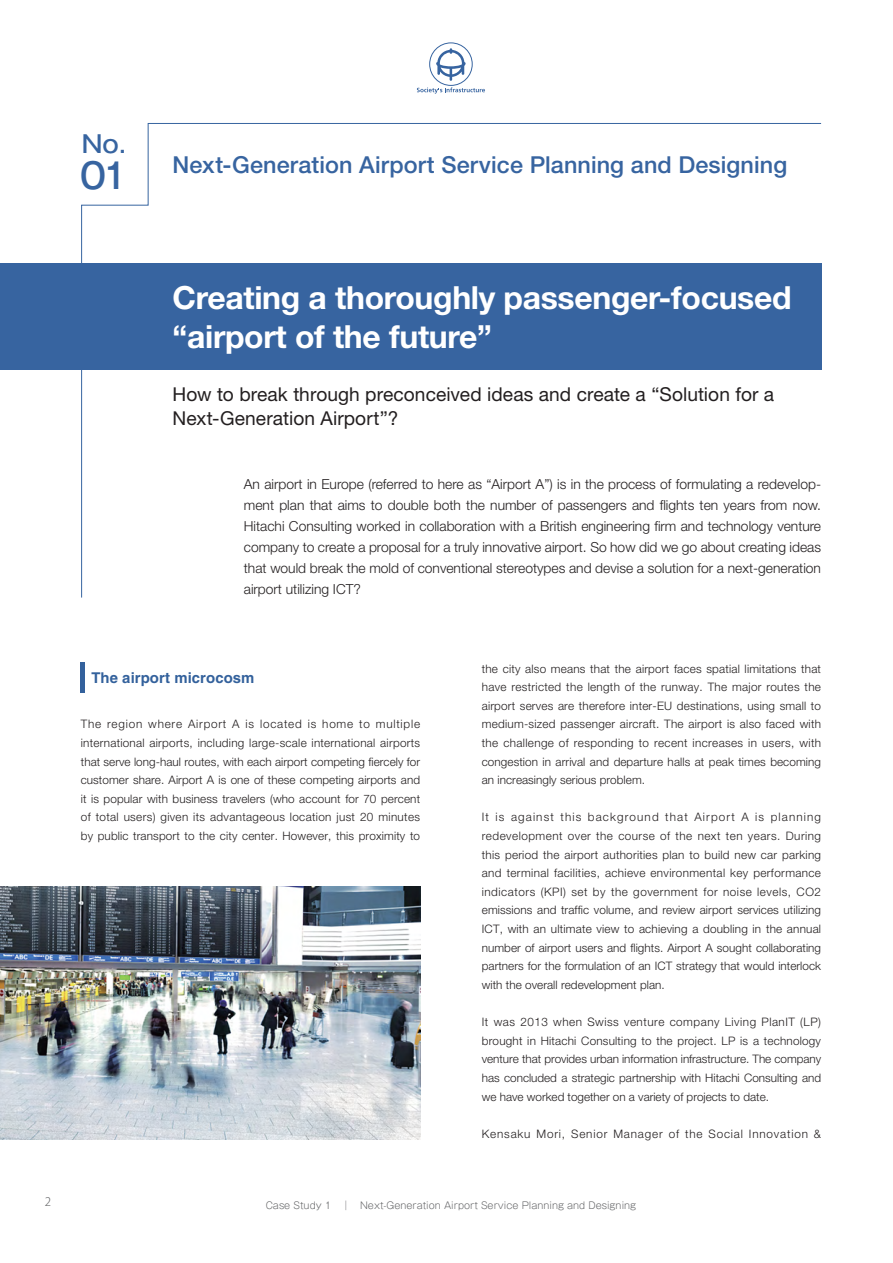
<style>
.page{position:relative;width:893px;height:1263px;background:#fff}
.page>*{position:absolute;margin:0;border:0;box-sizing:border-box;transform-origin:0 0}
.t1{font:34.95px "Gothic MB101 Pro Medium 90 pv RKSJ H";color:#3764a0}
.t2{font:700 31.95px/39px "Helvetica Neue LT Std";letter-spacing:-.01em;color:#fff}
.t3{font:23.85px "Gothic MB101 Pro Medium 90 pv RKSJ H";color:#3764a0}
.t4{font:500 23.4px "Helvetica Neue LT Std";letter-spacing:.005em;color:#3764a0}
.t5{font:19.2px/24px "Helvetica Neue LT Std";letter-spacing:.005em;color:#231f20}
.t6{font:700 14.85px "Helvetica LT Std";letter-spacing:.005em;color:#33619c}
.t7{font:300 13.8px/21px "Helvetica Neue LT Std";color:#231f20;text-align:justify}
.t8{font:300 11.7px/18.6px "Helvetica Neue LT Std";letter-spacing:.005em;color:#231f20;text-align:justify}
.t9{font:300 11.7px "Helvetica Neue LT Std";letter-spacing:.07em;color:#231f20}
.t10{font:11.7px "Koz Go Pro Light 90 pv RKSJ H";color:#636466}
.t11{font:9.6px "Gothic MB101 Pro Light 90 pv RKSJ H";color:#636466}
</style>
<div class="page">
<svg style="left:436px;top:48px;width:29px;height:33px"></svg>
<div style="left:429px;top:43px;width:43px;height:43px;border:1px solid #3764a0;border-radius:50%"></div>
<svg style="left:417px;top:87px;width:68px;height:7px"></svg>
<div style="left:0;top:263px;width:821px;height:106px;background:#3764a0"></div>
<svg style="left:81px;top:123px;width:740px;height:475px"></svg>
<hr style="left:81px;top:662px;width:4px;height:31px;background:#33619c">
<img style="left:0;top:886px;width:420px;height:254px">
<h3 class="t3" style="left:82px;top:135px;width:46px">No.</h3>
<h1 class="t1" style="left:80px;top:162px;width:50px">01</h1>
<h3 class="t4" style="left:173px;top:157px;width:616px">Next-Generation Airport Service Planning and Designing</h3>
<p class="t10" style="left:45px;top:1197px;width:8px">2</p>
<h2 class="t2" style="left:173px;top:282px;width:620px">Creating a thoroughly passenger-focused “airport of the future”</h2>
<h3 class="t5" style="left:173px;top:384px;width:603px">How to break through preconceived ideas and create a “Solution for a<br>Next-Generation Airport”?</h3>
<p class="t7" style="left:244px;top:476px;width:578px">An airport in Europe (referred to here as “Airport A”) is in the process of formulating a redevelop&shy;ment plan that aims to double both the number of passengers and flights ten years from now.<br>Hitachi Consulting worked in collaboration with a British engineering firm and technology venture company to create a proposal for a truly innovative airport. So how did we go about creating ideas that would break the mold of conventional stereotypes and devise a solution for a next-generation airport utilizing ICT?</p>
<p class="t6" style="left:91px;top:672px;width:164px">The airport microcosm</p>
<p class="t8" style="left:81px;top:716px;width:341px">The region where Airport A is located is home to multiple international airports, including large-scale international airports that serve long-haul routes, with each airport competing fiercely for customer share. Airport A is one of these competing airports and it is popular with business travelers (who account for 70 percent of total users) given its advantageous location just 20 minutes by public transport to the city center. However, this proximity to</p>
<p class="t8" style="left:482px;top:661px;width:341px">the city also means that the airport faces spatial limitations that have restricted the length of the runway. The major routes the airport serves are therefore inter-EU destinations, using small to medium-sized passenger aircraft. The airport is also faced with the challenge of responding to recent increases in users, with congestion in arrival and departure halls at peak times becoming an increasingly serious problem.</p>
<p class="t8" style="left:482px;top:809px;width:341px">It is against this background that Airport A is planning redevelopment over the course of the next ten years. During this period the airport authorities plan to build new car parking and terminal facilities, achieve environmental key performance indicators (KPI) set by the government for noise levels, CO2 emissions and traffic volume, and review airport services utilizing ICT, with an ultimate view to achieving a doubling in the annual number of airport users and flights. Airport A sought collaborating partners for the formulation of an ICT strategy that would interlock with the overall redevelopment plan.</p>
<p class="t8" style="left:482px;top:1014px;width:341px">It was 2013 when Swiss venture company Living PlanIT (LP) brought in Hitachi Consulting to the project. LP is a technology venture that provides urban information infrastructure. The company has concluded a strategic partnership with Hitachi Consulting and we have worked together on a variety of projects to date.</p>
<p class="t9" style="left:482px;top:1129px;width:341px">Kensaku Mori, Senior Manager of the Social Innovation &amp;</p>
<p class="t11" style="left:266px;top:1202px;width:372px">Case Study 1　｜　Next-Generation Airport Service Planning and Designing</p>
</div>
